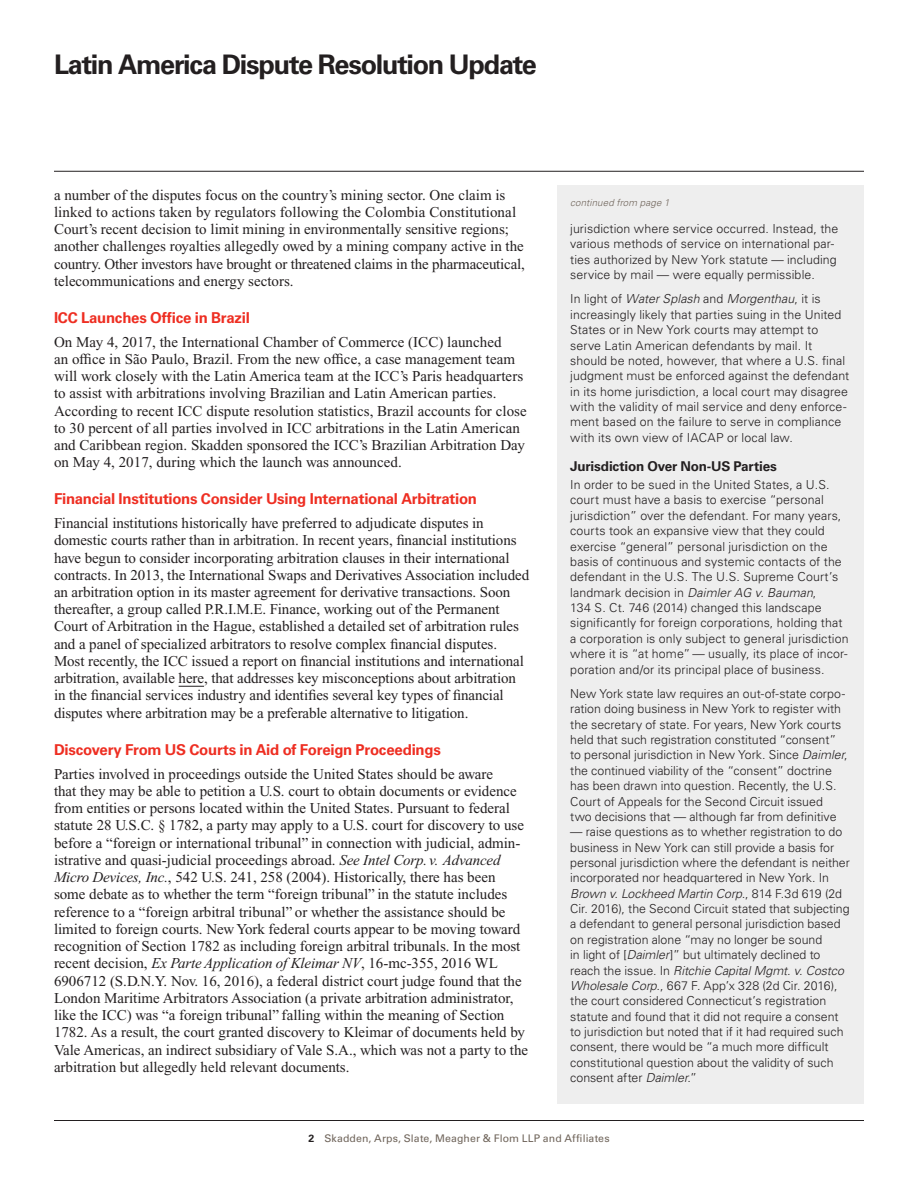
<style>
.page{position:relative;width:918px;height:1188px;background:#fff}
.page>*{position:absolute;margin:0;border:0;box-sizing:border-box;transform-origin:0 0}
.t1{font:700 27px "Univers LT Std";letter-spacing:-.045em;color:#231f20}
.t2{font:15px/17.2px "Times New Roman PS Std";color:#231f20}
.t3{font:700 15px "Univers LT Std";letter-spacing:-.015em;color:#ee2e22}
.t4{font:700 13.5px "Univers LT Std";letter-spacing:-.015em;color:#231f20}
.t5{font:300 12.3px/15.3px "Univers LT Std";letter-spacing:.005em;color:#231f20}
.t6{font:10.5px "Univers LT Std";letter-spacing:.01em;color:#6f645a}
.t7{font:italic 300 9.75px "Univers LT Std";letter-spacing:.015em;color:#6f645a}
.s1{font-style:italic}
.s2{font-weight:700;color:#231f20}
</style>
<div class="page">
<svg style="left:179px;top:686px;width:25px;height:1px"></svg>
<div style="left:557px;top:185px;width:306px;height:918px;background:#eee"></div>
<hr style="left:54px;top:1120px;width:810px;height:1px;background:#231f20">
<hr style="left:54px;top:171px;width:810px;height:1px;background:#231f20">
<h1 class="t1" style="left:54px;top:48px;width:484px">Latin America Dispute Resolution Update</h1>
<p class="t2" style="left:54px;top:186px;width:472px">a number of the disputes focus on the country’s mining sector. One claim is linked to actions taken by regulators following the Colombia Constitutional Court’s recent decision to limit mining in environmentally sensitive regions; another challenges royalties allegedly owed by a mining company active in the country. Other investors have brought or threatened claims in the pharmaceutical, telecommunications and energy sectors.</p>
<p class="t3" style="left:54px;top:308px;width:197px">ICC Launches Office in Brazil</p>
<p class="t2" style="left:54px;top:333px;width:474px">On May 4, 2017, the International Chamber of Commerce (ICC) launched<br>an office in São Paulo, Brazil. From the new office, a case management team will work closely with the Latin America team at the ICC’s Paris headquarters to assist with arbitrations involving Brazilian and Latin American parties.<br>According to recent ICC dispute resolution statistics, Brazil accounts for close to 30 percent of all parties involved in ICC arbitrations in the Latin American and Caribbean region. Skadden sponsored the ICC’s Brazilian Arbitration Day on May 4, 2017, during which the launch was announced.</p>
<p class="t3" style="left:54px;top:490px;width:425px">Financial Institutions Consider Using International Arbitration</p>
<p class="t2" style="left:54px;top:514px;width:477px">Financial institutions historically have preferred to adjudicate disputes in domestic courts rather than in arbitration. In recent years, financial institutions have begun to consider incorporating arbitration clauses in their international contracts. In 2013, the International Swaps and Derivatives Association included an arbitration option in its master agreement for derivative transactions. Soon thereafter, a group called P.R.I.M.E. Finance, working out of the Permanent Court of Arbitration in the Hague, established a detailed set of arbitration rules and a panel of specialized arbitrators to resolve complex financial disputes.<br>Most recently, the ICC issued a report on financial institutions and international arbitration, available here, that addresses key misconceptions about arbitration in the financial services industry and identifies several key types of financial disputes where arbitration may be a preferable alternative to litigation.</p>
<p class="t3" style="left:54px;top:740px;width:388px">Discovery From US Courts in Aid of Foreign Proceedings</p>
<p class="t2" style="left:54px;top:765px;width:476px">Parties involved in proceedings outside the United States should be aware<br>that they may be able to petition a U.S. court to obtain documents or evidence from entities or persons located within the United States. Pursuant to federal statute 28 U.S.C. § 1782, a party may apply to a U.S. court for discovery to use before a “foreign or international tribunal” in connection with judicial, admin&shy;istrative and quasi-judicial proceedings abroad. <span class="s1">See Intel Corp. v. Advanced Micro Devices, Inc.</span>, 542 U.S. 241, 258 (2004). Historically, there has been some debate as to whether the term “foreign tribunal” in the statute includes reference to a “foreign arbitral tribunal” or whether the assistance should be limited to foreign courts. New York federal courts appear to be moving toward recognition of Section 1782 as including foreign arbitral tribunals. In the most recent decision, <span class="s1">Ex Parte Application of Kleimar NV</span>, 16-mc-355, 2016 WL 6906712 (S.D.N.Y. Nov. 16, 2016), a federal district court judge found that the London Maritime Arbitrators Association (a private arbitration administrator, like the ICC) was “a foreign tribunal” falling within the meaning of Section 1782. As a result, the court granted discovery to Kleimar of documents held by Vale Americas, an indirect subsidiary of Vale S.A., which was not a party to the arbitration but allegedly held relevant documents.</p>
<p class="t7" style="left:570px;top:196px;width:101px">continued from page 1</p>
<p class="t5" style="left:570px;top:221px;width:270px">jurisdiction where service occurred. Instead, the various methods of service on international par&shy;ties authorized by New York statute — including service by mail — were equally permissible.</p>
<p class="t5" style="left:570px;top:291px;width:281px">In light of <span class="s1">Water Splash</span> and <span class="s1">Morgenthau</span>, it is increasingly likely that parties suing in the United States or in New York courts may attempt to serve Latin American defendants by mail. It should be noted, however, that where a U.S. final judgment must be enforced against the defendant in its home jurisdiction, a local court may disagree with the validity of mail service and deny enforce&shy;ment based on the failure to serve in compliance with its own view of IACAP or local law.</p>
<p class="t4" style="left:570px;top:458px;width:208px">Jurisdiction Over Non-US Parties</p>
<p class="t5" style="left:570px;top:477px;width:280px">In order to be sued in the United States, a U.S. court must have a basis to exercise “personal jurisdiction” over the defendant. For many years, courts took an expansive view that they could exercise “general” personal jurisdiction on the basis of continuous and systemic contacts of the defendant in the U.S. The U.S. Supreme Court’s landmark decision in <span class="s1">Daimler AG v. Bauman</span>,<br>134 S. Ct. 746 (2014) changed this landscape significantly for foreign corporations, holding that a corporation is only subject to general jurisdiction where it is “at home” — usually, its place of incor&shy;poration and/or its principal place of business.</p>
<p class="t5" style="left:570px;top:686px;width:279px">New York state law requires an out-of-state corpo&shy;ration doing business in New York to register with the secretary of state. For years, New York courts held that such registration constituted “consent” to personal jurisdiction in New York. Since <span class="s1">Daimler</span>, the continued viability of the “consent” doctrine has been drawn into question. Recently, the U.S.<br>Court of Appeals for the Second Circuit issued<br>two decisions that — although far from definitive</p>
<p class="t5" style="left:570px;top:824px;width:281px">— raise questions as to whether registration to do business in New York can still provide a basis for personal jurisdiction where the defendant is neither incorporated nor headquartered in New York. In <span class="s1">Brown v. Lockheed Martin Corp.</span>, 814 F.3d 619 (2d Cir. 2016), the Second Circuit stated that subjecting a defendant to general personal jurisdiction based on registration alone “may no longer be sound<br>in light of [<span class="s1">Daimler</span>]” but ultimately declined to reach the issue. In <span class="s1">Ritchie Capital Mgmt. v. Costco Wholesale Corp.</span>, 667 F. App’x 328 (2d Cir. 2016), the court considered Connecticut’s registration statute and found that it did not require a consent to jurisdiction but noted that if it had required such consent, there would be “a much more difficult constitutional question about the validity of such consent after <span class="s1">Daimler</span>.”</p>
<p class="t6" style="left:308px;top:1132px;width:303px"><span class="s2">2</span> Skadden, Arps, Slate, Meagher &amp; Flom LLP and Affiliates</p>
</div>
